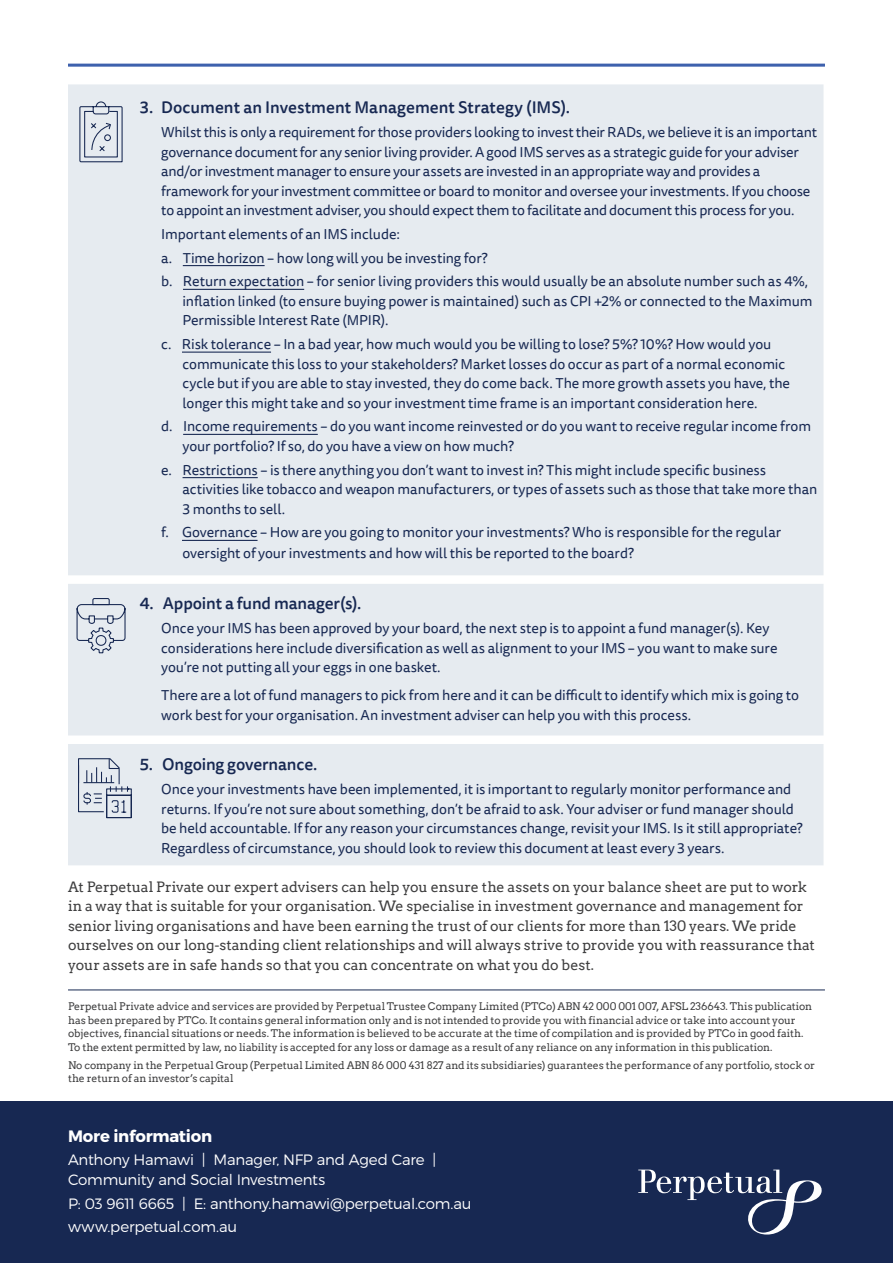
<style>
.page{position:relative;width:893px;height:1263px;background:#fff}
.page>*{position:absolute;margin:0;border:0;box-sizing:border-box;transform-origin:0 0}
.t1{font:500 16.5px "Tisa Sans Pro";letter-spacing:-.005em;color:#172852}
.t2{font:700 16.5px "Montserrat";letter-spacing:-.015em;color:#fff}
.t3{font:300 15px/19.5px "Montserrat";letter-spacing:-.015em;color:#fff}
.t4{font:14.25px/19.5px "Tisa Sans Pro";letter-spacing:-.005em;color:#172852}
.t5{font:14.25px/19.5px "Arvo";letter-spacing:-.01em;color:#3e3e3f}
.t6{font:10.5px/13.5px "Arvo";letter-spacing:-.01em;color:#3e3e3f}
</style>
<div class="page">
<div style="left:68px;top:84px;width:755px;height:781px;background:#e6ebf0"></div>
<svg style="left:79px;top:101px;width:44px;height:62px"></svg>
<hr style="left:183px;top:265px;width:82px;height:1px;background:#172852">
<hr style="left:183px;top:289px;width:121px;height:1px;background:#172852">
<hr style="left:182px;top:352px;width:89px;height:1px;background:#172852">
<hr style="left:183px;top:434px;width:135px;height:1px;background:#172852">
<hr style="left:183px;top:477px;width:75px;height:1px;background:#172852">
<hr style="left:182px;top:540px;width:76px;height:1px;background:#172852">
<hr style="left:68px;top:64px;width:757px;height:2px;background:#3e61ad">
<svg style="left:76px;top:597px;width:50px;height:57px"></svg>
<svg style="left:77px;top:758px;width:55px;height:61px"></svg>
<div style="left:0;top:1101px;width:893px;height:162px;background:#172852"></div>
<svg style="left:638px;top:1169px;width:184px;height:65px"></svg>
<div style="left:60px;top:575px;width:786px;height:9px;background:#fff"></div>
<div style="left:60px;top:735px;width:786px;height:9px;background:#fff"></div>
<hr style="left:68px;top:990px;width:757px;height:1px;background:#172852">
<p class="t1" style="left:140px;top:96px;width:432px">3. Document an Investment Management Strategy (IMS).</p>
<p class="t4" style="left:161px;top:123px;width:657px">Whilst this is only a requirement for those providers looking to invest their RADs, we believe it is an important governance document for any senior living provider. A good IMS serves as a strategic guide for your adviser and/or investment manager to ensure your assets are invested in an appropriate way and provides a framework for your investment committee or board to monitor and oversee your investments. If you choose to appoint an investment adviser, you should expect them to facilitate and document this process for you.</p>
<p class="t4" style="left:161px;top:223px;width:648px;line-height:23.7px">Important elements of an IMS include:<br>a. Time horizon – how long will you be investing for?<br>b. Return expectation – for senior living providers this would usually be an absolute number such as 4%,</p>
<p class="t4" style="left:182px;top:292px;width:631px">inflation linked (to ensure buying power is maintained) such as CPI +2% or connected to the Maximum<br>Permissible Interest Rate (MPIR).</p>
<p class="t4" style="left:182px;top:335px;width:609px;text-indent:-21px">c. Risk tolerance – In a bad year, how much would you be willing to lose? 5%? 10%? How would you communicate this loss to your stakeholders? Market losses do occur as part of a normal economic cycle but if you are able to stay invested, they do come back. The more growth assets you have, the longer this might take and so your investment time frame is an important consideration here.</p>
<p class="t4" style="left:182px;top:417px;width:630px;text-indent:-21px">d. Income requirements – do you want income reinvested or do you want to receive regular income from your portfolio? If so, do you have a view on how much?</p>
<p class="t4" style="left:182px;top:460px;width:636px;text-indent:-21px">e. Restrictions – is there anything you don’t want to invest in? This might include specific business activities like tobacco and weapon manufacturers, or types of assets such as those that take more than<br>3 months to sell.</p>
<p class="t4" style="left:182px;top:522px;width:600px;line-height:21px;text-indent:-21px">f. Governance – How are you going to monitor your investments? Who is responsible for the regular oversight of your investments and how will this be reported to the board?</p>
<p class="t1" style="left:140px;top:592px;width:223px">4. Appoint a fund manager(s).</p>
<p class="t4" style="left:161px;top:619px;width:618px">Once your IMS has been approved by your board, the next step is to appoint a fund manager(s). Key considerations here include diversification as well as alignment to your IMS – you want to make sure you’re not putting all your eggs in one basket.</p>
<p class="t4" style="left:161px;top:686px;width:639px">There are a lot of fund managers to pick from here and it can be difficult to identify which mix is going to work best for your organisation. An investment adviser can help you with this process.</p>
<p class="t1" style="left:140px;top:753px;width:179px">5. Ongoing governance.</p>
<p class="t4" style="left:161px;top:780px;width:643px">Once your investments have been implemented, it is important to regularly monitor performance and returns. If you’re not sure about something, don’t be afraid to ask. Your adviser or fund manager should be held accountable. If for any reason your circumstances change, revisit your IMS. Is it still appropriate?<br>Regardless of circumstance, you should look to review this document at least every 3 years.</p>
<p class="t5" style="left:68px;top:877px;width:748px">At Perpetual Private our expert advisers can help you ensure the assets on your balance sheet are put to work in a way that is suitable for your organisation. We specialise in investment governance and management for senior living organisations and have been earning the trust of our clients for more than 130 years. We pride ourselves on our long-standing client relationships and will always strive to provide you with reassurance that your assets are in safe hands so that you can concentrate on what you do best.</p>
<p class="t6" style="left:68px;top:1000px;width:746px">Perpetual Private advice and services are provided by Perpetual Trustee Company Limited (PTCo) ABN 42 000 001 007, AFSL 236643. This publication has been prepared by PTCo. It contains general information only and is not intended to provide you with financial advice or take into account your objectives, financial situations or needs. The information is believed to be accurate at the time of compilation and is provided by PTCo in good faith.<br>To the extent permitted by law, no liability is accepted for any loss or damage as a result of any reliance on any information in this publication.</p>
<p class="t6" style="left:68px;top:1058px;width:749px">No company in the Perpetual Group (Perpetual Limited ABN 86 000 431 827 and its subsidiaries) guarantees the performance of any portfolio, stock or the return of an investor’s capital</p>
<p class="t2" style="left:68px;top:1125px;width:146px">More information</p>
<p class="t3" style="left:68px;top:1150px;width:370px">Anthony Hamawi | Manager, NFP and Aged Care |<br>Community and Social Investments</p>
<p class="t3" style="left:68px;top:1191px;width:405px;line-height:23.7px">P: 03 9611 6665 | E: anthony.hamawi@perpetual.com.au www.perpetual.com.au</p>
</div>
